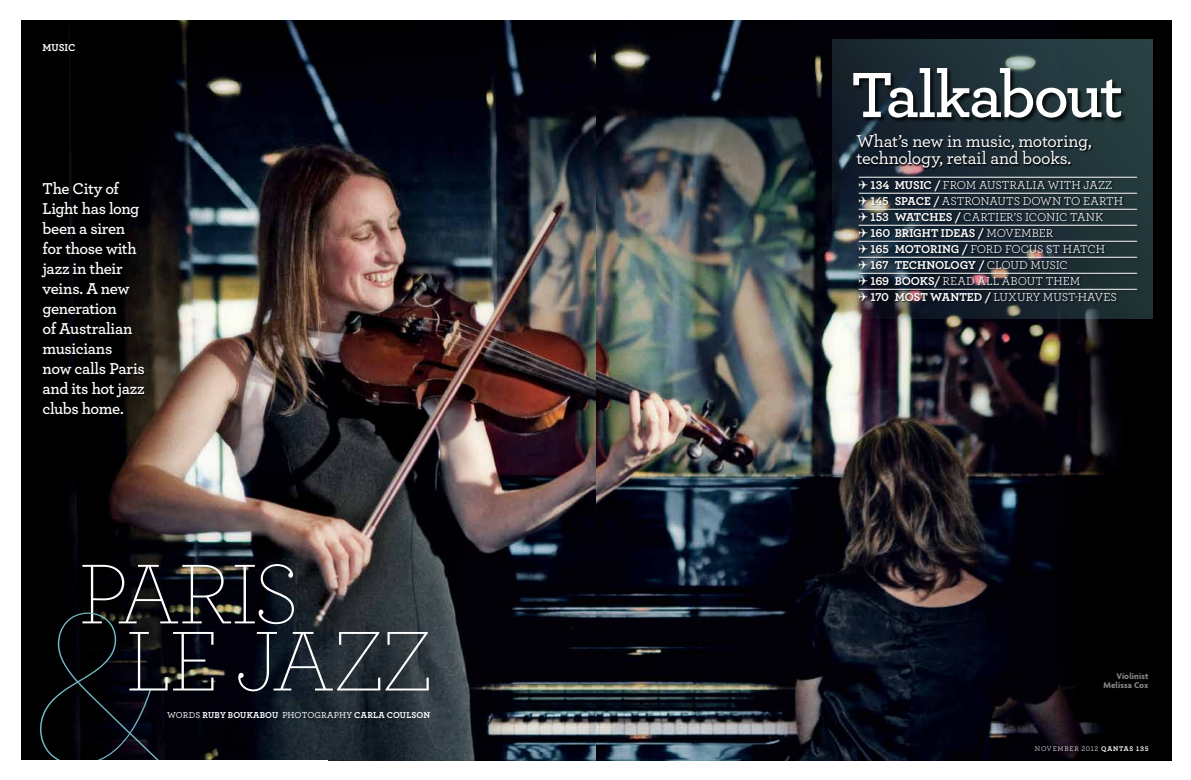
<style>
.page{position:relative;width:1191px;height:780px;background:#fff}
.page>*{position:absolute;margin:0;border:0;box-sizing:border-box;transform-origin:0 0}
.t1{font:100 247.2px "Archer";color:#73b7c0}
.t2{font:200 88.9px "Archer";letter-spacing:-.03em;color:#fff}
.t3{font:600 67px "Archer";letter-spacing:-.03em;color:#fff}
.t4{font:500 18px/17px "Archer";letter-spacing:-.015em;color:#fff}
.t5{font:600 16.5px/20px "Archer";letter-spacing:-.015em;color:#fff}
.t6{font:12px/16px "Archer";letter-spacing:.055em;color:#fff}
.t7{font:700 10.5px "Archer";letter-spacing:-.005em;color:#fff}
.t8{font:700 9px "Archer";letter-spacing:.025em;color:#fff}
.t9{font:700 9px/9px "Agenda";letter-spacing:.01em;color:#858584;text-align:right}
.t10{font:7px "Archer";color:#fff}
.t11{font:700 7px "Archer";color:#fff}
.s1{font-weight:500}
.s2{font-weight:700}
</style>
<div class="page">
<img style="left:21px;top:20px;width:1150px;height:740px">
<svg style="left:832px;top:39px;width:320px;height:279px;background:#27373d"></svg>
<div style="left:853px;top:68px;width:273px;height:56px;background:#000;opacity:.75"></div>
<svg style="left:856px;top:133px;width:237px;height:36px;background:#19252d"></svg>
<div style="left:858px;top:176px;width:281px;height:129px;background:#000;opacity:.75"></div>
<hr style="left:858px;top:177px;width:279px;height:1px;background:#fff">
<hr style="left:858px;top:193px;width:279px;height:1px;background:#fff">
<hr style="left:858px;top:209px;width:279px;height:1px;background:#fff">
<hr style="left:858px;top:225px;width:279px;height:1px;background:#fff">
<hr style="left:858px;top:241px;width:279px;height:1px;background:#fff">
<hr style="left:858px;top:257px;width:279px;height:1px;background:#fff">
<hr style="left:858px;top:273px;width:279px;height:1px;background:#fff">
<hr style="left:858px;top:289px;width:279px;height:1px;background:#fff">
<div style="left:42px;top:182px;width:104px;height:234px;background:#000"></div>
<div style="left:41px;top:42px;width:36px;height:10px;background:#000"></div>
<p class="t7" style="left:43px;top:39px;width:34px">MUSIC</p>
<h3 class="t5" style="left:43px;top:177px;width:104px">The City of<br>Light has long been a siren for those with jazz in their veins. A new generation<br>of Australian musicians now calls Paris and its hot jazz clubs home.</h3>
<h2 class="t2" style="left:79px;top:538px;width:222px">PARIS</h2>
<h1 class="t1" style="left:32px;top:539px;width:139px">&amp;</h1>
<h2 class="t2" style="left:125px;top:605px;width:308px">LE JAZZ</h2>
<p class="t8" style="left:167px;top:707px;width:264px"><span class="s1">Words</span> RUBY BOUKABOU <span class="s1">Photography</span> CARLA COULSON</p>
<h3 class="t3" style="left:851px;top:45px;width:274px">Talkabout</h3>
<h3 class="t4" style="left:856px;top:131px;width:237px">What’s new in music, motoring, technology, retail and books.</h3>
<p class="t6" style="left:858px;top:176px;width:266px">✈ <span class="s2">134 MUSIC /</span> FROM AUSTRALIA WITH JAZZ ✈ <span class="s2">145 SPACE /</span> ASTRONAUTS DOWN TO EARTH ✈ <span class="s2">153 WATCHES /</span> CARTIER’S ICONIC TANK<br>✈ <span class="s2">160 BRIGHT IDEAS /</span> MOVEMBER<br>✈ <span class="s2">165 MOTORING /</span> FORD FOCUS ST HATCH<br>✈ <span class="s2">167 TECHNOLOGY /</span> CLOUD MUSIC<br>✈ <span class="s2">169 BOOKS/</span> READ ALL ABOUT THEM<br>✈ <span class="s2">170 MOST WANTED /</span> LUXURY MUST-HAVES</p>
<p class="t9" style="left:1103px;top:671px;width:47px">Violinist<br>Melissa Cox</p>
<p class="t10" style="left:1035px;top:743px;width:79px">NOVEMBER 2012 <span class="s2">QANTAS</span></p>
<p class="t11" style="left:1136px;top:743px;width:14px">135</p>
</div>
